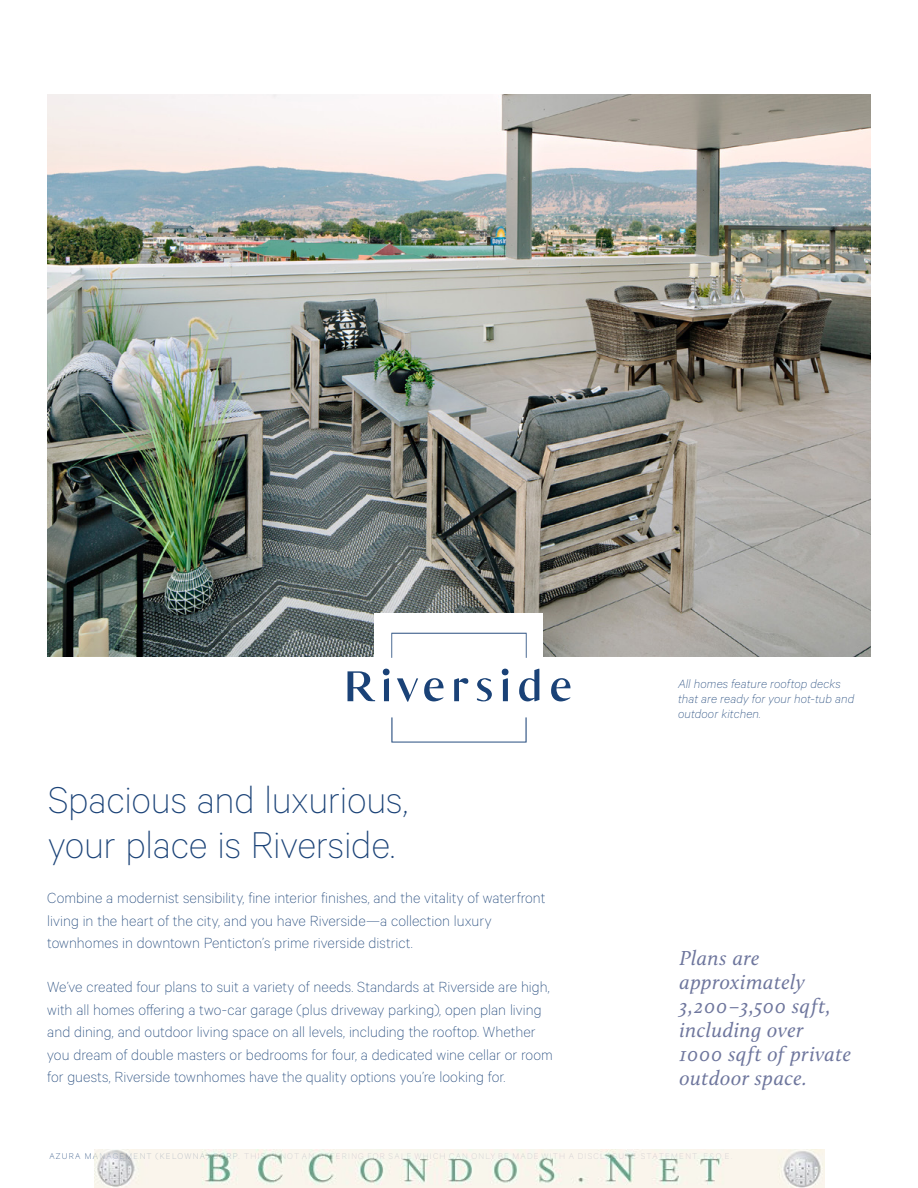
<style>
.page{position:relative;width:918px;height:1188px;background:#fff}
.page>*{position:absolute;margin:0;border:0;box-sizing:border-box;transform-origin:0 0}
.t1{font:100 42px/45px "Calibre";letter-spacing:-.005em;color:#1a4277}
.t2{font:italic 21px/24px "Calluna";letter-spacing:.025em;color:#6e769d}
.t3{font:100 16.5px/22.5px "Calibre";letter-spacing:.005em;color:#1a4277}
.t4{font:italic 100 13.5px/15px "Calibre";letter-spacing:.01em;color:#1a4277}
</style>
<div class="page">
<img style="left:47px;top:94px;width:824px;height:563px">
<div style="left:375px;top:613px;width:168px;height:148px;background:#fff"></div>
<svg style="left:391px;top:633px;width:136px;height:25px"></svg>
<svg style="left:391px;top:717px;width:136px;height:26px"></svg>
<svg style="left:348px;top:671px;width:27px;height:30px"></svg>
<svg style="left:383px;top:669px;width:7px;height:32px"></svg>
<svg style="left:397px;top:678px;width:21px;height:24px"></svg>
<svg style="left:424px;top:678px;width:20px;height:23px"></svg>
<svg style="left:454px;top:678px;width:14px;height:23px"></svg>
<svg style="left:477px;top:678px;width:15px;height:23px"></svg>
<svg style="left:502px;top:669px;width:7px;height:32px"></svg>
<svg style="left:519px;top:669px;width:20px;height:32px"></svg>
<svg style="left:551px;top:678px;width:19px;height:23px"></svg>
<img style="left:94px;top:1149px;width:731px;height:39px">
<h1 class="t1" style="left:48px;top:776px;width:361px">Spacious and luxurious, your place is Riverside.</h1>
<p class="t3" style="left:47px;top:886px;width:500px">Combine a modernist sensibility, fine interior finishes, and the vitality of waterfront living in the heart of the city, and you have Riverside—a collection luxury townhomes in downtown Penticton’s prime riverside district.</p>
<p class="t3" style="left:47px;top:975px;width:507px">We’ve created four plans to suit a variety of needs. Standards at Riverside are high, with all homes offering a two-car garage (plus driveway parking), open plan living and dining, and outdoor living space on all levels, including the rooftop. Whether you dream of double masters or bedrooms for four, a dedicated wine cellar or room for guests, Riverside townhomes have the quality options you’re looking for.</p>
<p class="t4" style="left:678px;top:676px;width:178px">All homes feature rooftop decks that are ready for your hot-tub and outdoor kitchen.</p>
<p class="t2" style="left:680px;top:945px;width:173px">Plans are approximately<br>3,200–3,500 sqft, including over<br>1000 sqft of private outdoor space.</p>
</div>
